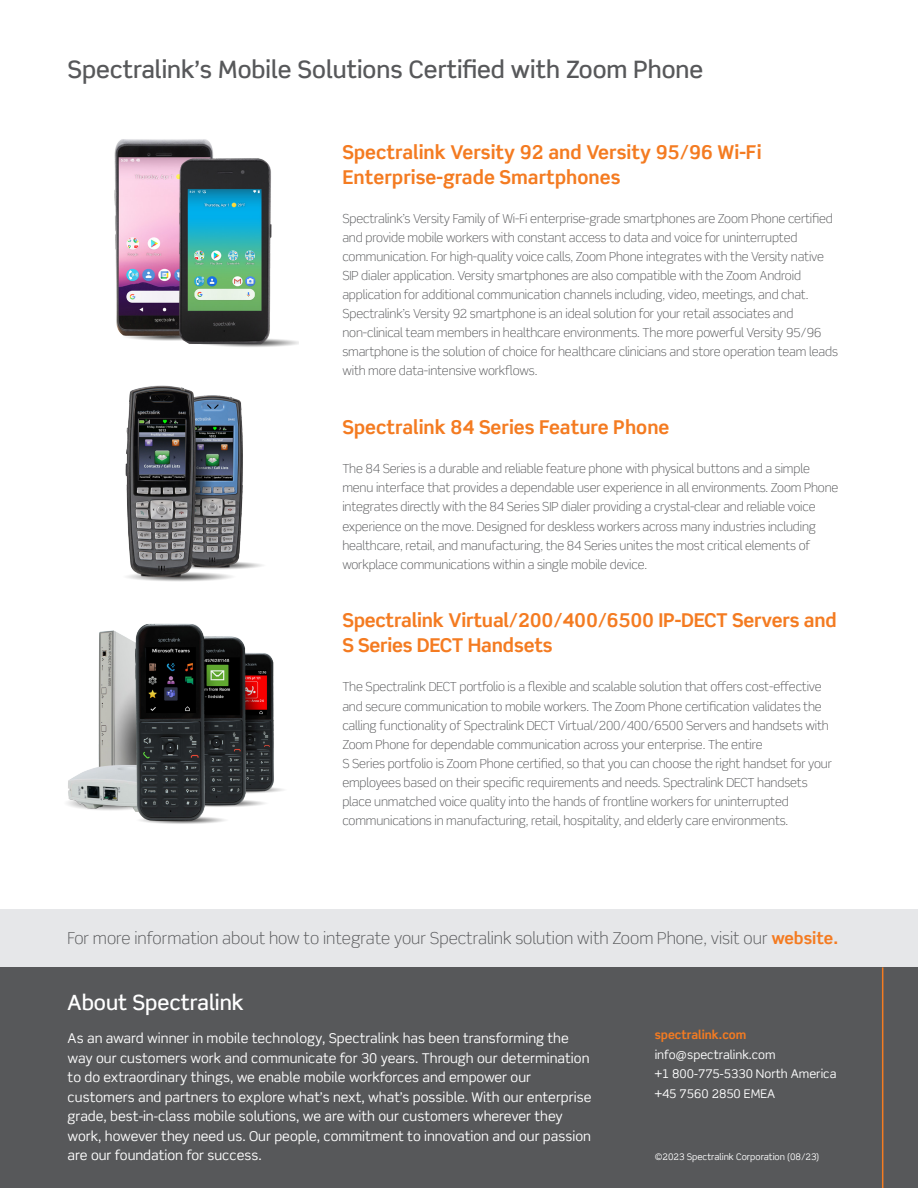
<style>
.page{position:relative;width:918px;height:1188px;background:#fff}
.page>*{position:absolute;margin:0;border:0;box-sizing:border-box;transform-origin:0 0}
.Body{font:500 24px "Scene Std";color:#57585a}
.t1{font:500 21px "Scene Std";color:#fff}
.Body-2{font:700 19.05px/24.9px "Scene Std";color:#f47b21}
.Body-3{font:300 16.5px "Scene Std";color:#57585a}
.t2{font:13.5px/19.5px "Scene Std";color:#fff}
.Body-4{font:300 12.45px/19px "Scene Std";letter-spacing:-.01em;color:#57585a}
.t3{font:12px/19.5px "Scene Std";color:#fff}
.t4{font:700 12px "Scene Std";color:#f47b21}
.t5{font:9px "Scene Std";color:#fff}
.s1{font-weight:700;color:#f47b21}
</style>
<div class="page">
<div style="left:0;top:967px;width:918px;height:221px;background:#57585a"></div>
<hr style="left:882px;top:967px;width:1px;height:221px;background:#f47b21">
<div style="left:0;top:909px;width:918px;height:58px;background:#e6e7e9"></div>
<img style="left:125px;top:385px;width:138px;height:197px">
<img style="left:67px;top:624px;width:217px;height:200px">
<img style="left:114px;top:139px;width:185px;height:208px">
<p class="Body" style="left:68px;top:55px;width:637px">Spectralink’s Mobile Solutions Certified with Zoom Phone</p>
<p class="Body-2" style="left:342px;top:139px;width:421px">Spectralink Versity 92 and Versity 95/96 Wi-Fi<br>Enterprise-grade Smartphones</p>
<p class="Body-4" style="left:342px;top:209px;width:497px">Spectralink’s Versity Family of Wi-Fi enterprise-grade smartphones are Zoom Phone certified and provide mobile workers with constant access to data and voice for uninterrupted communication. For high-quality voice calls, Zoom Phone integrates with the Versity native SIP dialer application. Versity smartphones are also compatible with the Zoom Android application for additional communication channels including, video, meetings, and chat.<br>Spectralink’s Versity 92 smartphone is an ideal solution for your retail associates and non-clinical team members in healthcare environments. The more powerful Versity 95/96 smartphone is the solution of choice for healthcare clinicians and store operation team leads with more data-intensive workflows.</p>
<p class="Body-2" style="left:342px;top:415px;width:329px">Spectralink 84 Series Feature Phone</p>
<p class="Body-4" style="left:342px;top:459px;width:498px">The 84 Series is a durable and reliable feature phone with physical buttons and a simple menu interface that provides a dependable user experience in all environments. Zoom Phone integrates directly with the 84 Series SIP dialer providing a crystal-clear and reliable voice experience on the move. Designed for deskless workers across many industries including healthcare, retail, and manufacturing, the 84 Series unites the most critical elements of workplace communications within a single mobile device.</p>
<p class="Body-2" style="left:342px;top:608px;width:496px">Spectralink Virtual/200/400/6500 IP-DECT Servers and<br>S Series DECT Handsets</p>
<p class="Body-4" style="left:342px;top:678px;width:491px">The Spectralink DECT portfolio is a flexible and scalable solution that offers cost-effective and secure communication to mobile workers. The Zoom Phone certification validates the calling functionality of Spectralink DECT Virtual/200/400/6500 Servers and handsets with Zoom Phone for dependable communication across your enterprise. The entire<br>S Series portfolio is Zoom Phone certified, so that you can choose the right handset for your employees based on their specific requirements and needs. Spectralink DECT handsets place unmatched voice quality into the hands of frontline workers for uninterrupted communications in manufacturing, retail, hospitality, and elderly care environments.</p>
<p class="Body-3" style="left:68px;top:928px;width:772px">For more information about how to integrate your Spectralink solution with Zoom Phone, visit our <span class="s1">website.</span></p>
<h2 class="t1" style="left:68px;top:989px;width:178px">About Spectralink</h2>
<p class="t2" style="left:68px;top:1028px;width:525px">As an award winner in mobile technology, Spectralink has been transforming the way our customers work and communicate for 30 years. Through our determination to do extraordinary things, we enable mobile workforces and empower our customers and partners to explore what’s next, what’s possible. With our enterprise grade, best-in-class mobile solutions, we are with our customers wherever they work, however they need us. Our people, commitment to innovation and our passion are our foundation for success.</p>
<p class="t4" style="left:655px;top:1027px;width:93px">spectralink.com</p>
<p class="t3" style="left:655px;top:1044px;width:183px">info@spectralink.com<br>+1 800-775-5330 North America +45 7560 2850 EMEA</p>
<p class="t5" style="left:655px;top:1151px;width:166px">©2023 Spectralink Corporation (08/23)</p>
</div>
